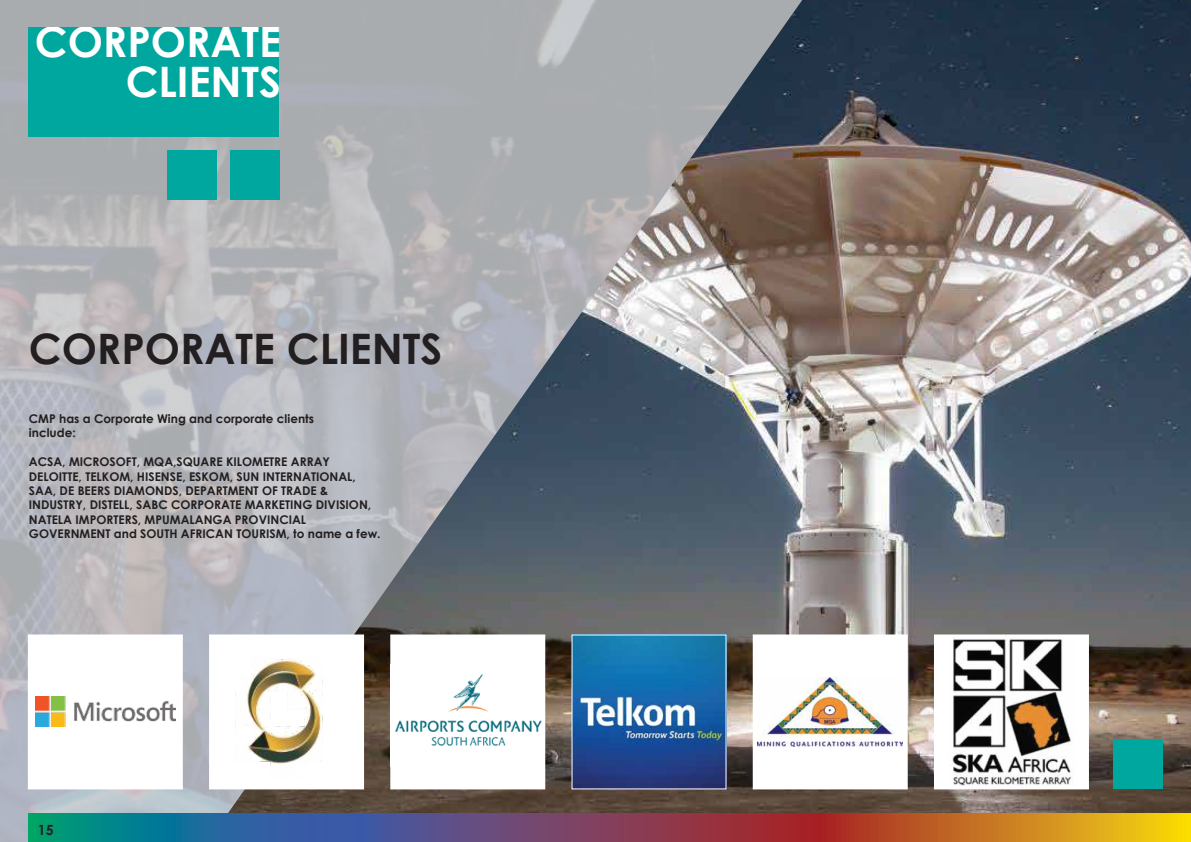
<style>
.page{position:relative;width:1191px;height:842px;background:#fff}
.page>*{position:absolute;margin:0;border:0;box-sizing:border-box;transform-origin:0 0}
.t1{font:700 42px/40px "Century Gothic";color:#fff;text-align:right}
.t2{font:700 42px "Century Gothic";color:#231f20}
.t3{font:700 14px "Century Gothic";color:#231f20}
.t4{font:700 12px/14.4px "Century Gothic";color:#231f20}
</style>
<div class="page">
<img style="left:0;top:0;width:208px;height:842px">
<div style="left:28px;top:27px;width:251px;height:110px;background:#00a79e"></div>
<div style="left:167px;top:151px;width:49px;height:49px;background:#00a79e"></div>
<img style="left:208px;top:0;width:983px;height:813px">
<div style="left:28px;top:635px;width:154px;height:154px;background:#fff"></div>
<img style="left:35px;top:697px;width:141px;height:30px">
<div style="left:28px;top:634px;width:155px;height:155px;border:1px solid #fff"></div>
<div style="left:210px;top:635px;width:153px;height:154px;background:#fff"></div>
<img style="left:235px;top:659px;width:88px;height:107px">
<div style="left:209px;top:634px;width:155px;height:155px;border:1px solid #fff"></div>
<div style="left:391px;top:635px;width:154px;height:154px;background:#fff"></div>
<img style="left:395px;top:674px;width:147px;height:72px">
<div style="left:390px;top:634px;width:155px;height:155px;border:1px solid #fff"></div>
<img style="left:573px;top:636px;width:151px;height:151px">
<div style="left:1113px;top:740px;width:49px;height:49px;background:#00a79e"></div>
<div style="left:753px;top:635px;width:154px;height:154px;background:#fff"></div>
<img style="left:757px;top:678px;width:145px;height:68px">
<div style="left:752px;top:634px;width:155px;height:155px;border:1px solid #fff"></div>
<div style="left:934px;top:635px;width:154px;height:154px;background:#fff"></div>
<img style="left:952px;top:636px;width:121px;height:150px">
<div style="left:934px;top:634px;width:155px;height:155px;border:1px solid #fff"></div>
<svg style="left:28px;top:813px;width:1163px;height:29px;background:#79625a"></svg>
<h1 class="t1" style="left:35px;top:21px;width:248px">CORPORATE<br>CLIENTS</h1>
<h1 class="t2" style="left:29px;top:322px;width:415px">CORPORATE CLIENTS</h1>
<p class="t4" style="left:29px;top:411px;width:287px">CMP has a Corporate Wing and corporate clients include:</p>
<p class="t4" style="left:29px;top:454px;width:353px">ACSA, MICROSOFT, MQA,SQUARE KILOMETRE ARRAY DELOITTE, TELKOM, HISENSE, ESKOM, SUN INTERNATIONAL, SAA, DE BEERS DIAMONDS, DEPARTMENT OF TRADE &amp; INDUSTRY, DISTELL, SABC CORPORATE MARKETING DIVISION, NATELA IMPORTERS, MPUMALANGA PROVINCIAL GOVERNMENT and SOUTH AFRICAN TOURISM, to name a few.</p>
<p class="t3" style="left:38px;top:821px;width:17px">15</p>
</div>
